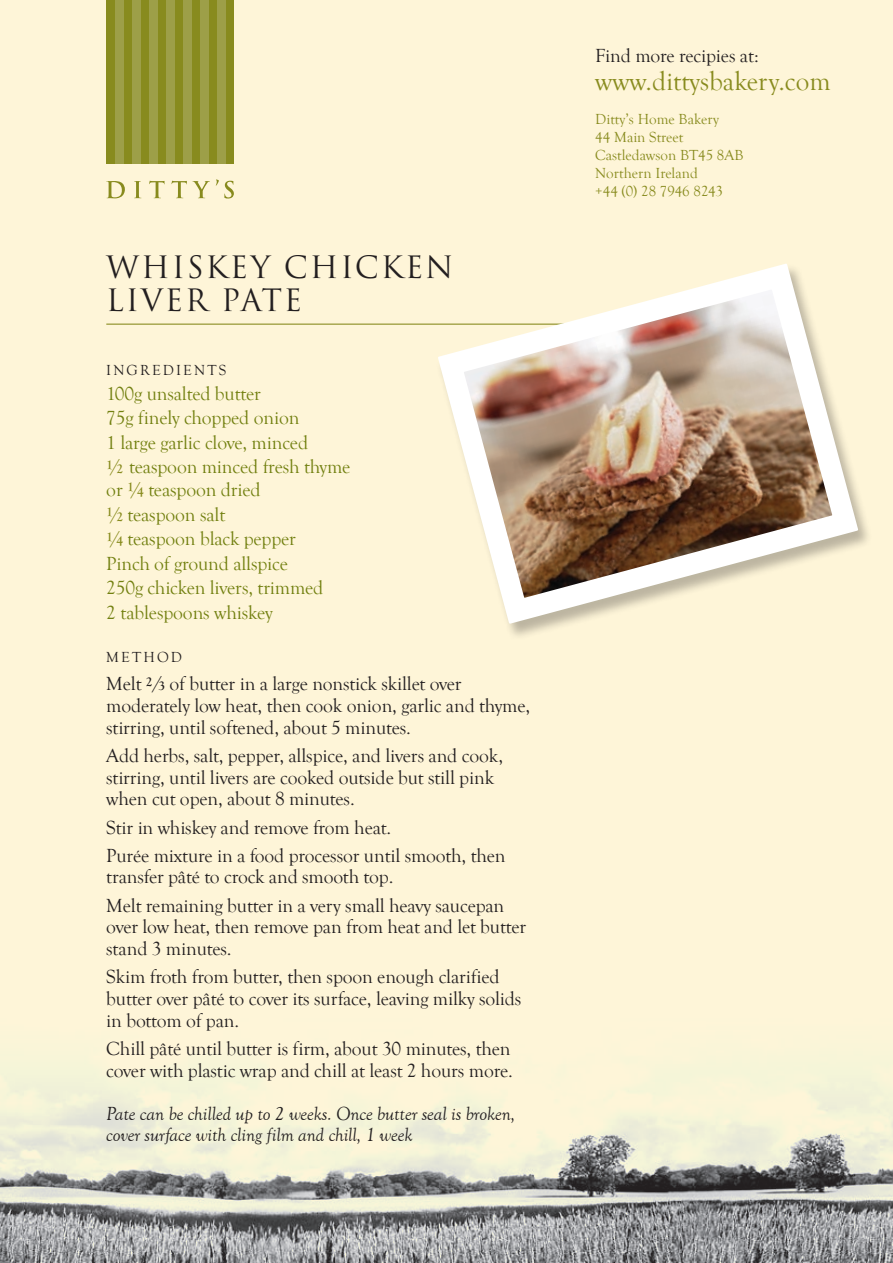
<style>
.page{position:relative;width:893px;height:1263px;background:#fef5d8}
.page>*{position:absolute;margin:0;border:0;box-sizing:border-box;transform-origin:0 0}
.t1{font:30px/33px "Trajan Pro";letter-spacing:.06em;color:#231f20}
.t2{font:27px "Goudy Old Style T";color:#888b1e}
.t3{font:19.5px/21.8px "Goudy Old Style T";letter-spacing:-.01em;color:#231f20}
.t4{font:19.5px/24.6px "Goudy Old Style T";letter-spacing:-.01em;color:#728010}
.t5{font:italic 19.5px/21.8px "Goudy Old Style T";letter-spacing:-.01em;color:#231f20}
.t6{font:15px/18px "Goudy Old Style T";color:#888b1e}
.t7{font:15px "Goudy Old Style T";letter-spacing:.145em;color:#231f20}
.s1{color:#888b1e}
.s2{font-weight:700;font-size:13.5px;color:#888b1e}
.s3{font-weight:700;font-size:13.5px}
</style>
<div class="page">
<img style="left:0;top:1073px;width:893px;height:190px">
<div style="left:106px;top:0;width:128px;height:164px;background:#888b1e"></div>
<div style="left:115px;top:0;width:8px;height:164px;background:#9d9f48"></div>
<div style="left:132px;top:0;width:8px;height:164px;background:#9d9f48"></div>
<div style="left:149px;top:0;width:8px;height:164px;background:#9d9f48"></div>
<div style="left:166px;top:0;width:8px;height:164px;background:#9d9f48"></div>
<div style="left:183px;top:0;width:8px;height:164px;background:#9d9f48"></div>
<div style="left:200px;top:0;width:8px;height:164px;background:#9d9f48"></div>
<div style="left:217px;top:0;width:8px;height:164px;background:#9d9f48"></div>
<svg style="left:106px;top:181px;width:19px;height:17px"></svg>
<svg style="left:134px;top:181px;width:7px;height:17px"></svg>
<svg style="left:149px;top:181px;width:16px;height:17px"></svg>
<svg style="left:172px;top:181px;width:38px;height:17px"></svg>
<svg style="left:216px;top:179px;width:18px;height:20px"></svg>
<hr style="left:106px;top:324px;width:681px;height:1px;background:#888b1e">
<div style="left:434px;top:261px;width:438px;height:379px;background:#fef5d8"></div>
<svg style="left:438px;top:264px;width:420px;height:360px"></svg>
<img style="left:464px;top:290px;width:368px;height:308px">
<h1 class="t1" style="left:106px;top:250px;width:349px">WHISKEY CHICKEN<br>LIVER PATE</h1>
<p class="t7" style="left:106px;top:362px;width:122px">Ingredients</p>
<p class="t4" style="left:106px;top:381px;width:246px">100g unsalted butter<br>75g finely chopped onion<br>1 large garlic clove, minced<br><sup>1</sup><span class="s1">/</span><span class="s2">2</span> teaspoon minced fresh thyme</p>
<p class="t4" style="left:106px;top:478px;width:219px">or <sup>1</sup><span class="s1">/</span><span class="s2">4</span> teaspoon dried<br><sup>1</sup><span class="s1">/</span><span class="s2">2</span> teaspoon salt<br><sup>1</sup><span class="s1">/</span><span class="s2">4</span> teaspoon black pepper<br>Pinch of ground allspice<br>250g chicken livers, trimmed<br>2 tablespoons whiskey</p>
<p class="t7" style="left:106px;top:649px;width:77px">Method</p>
<p class="t3" style="left:106px;top:673px;width:425px">Melt <sup>2</sup>/<span class="s3">3</span> of butter in a large nonstick skillet over moderately low heat, then cook onion, garlic and thyme, stirring, until softened, about 5 minutes.</p>
<p class="t3" style="left:106px;top:745px;width:398px">Add herbs, salt, pepper, allspice, and livers and cook, stirring, until livers are cooked outside but still pink when cut open, about 8 minutes.</p>
<p class="t3" style="left:106px;top:813px;width:401px;line-height:28px">Stir in whiskey and remove from heat.<br>Purée mixture in a food processor until smooth, then</p>
<p class="t3" style="left:106px;top:863px;width:400px;line-height:28px">transfer pâté to crock and smooth top.<br>Melt remaining butter in a very small heavy saucepan</p>
<p class="t3" style="left:106px;top:916px;width:421px">over low heat, then remove pan from heat and let butter stand 3 minutes.</p>
<p class="t3" style="left:106px;top:966px;width:417px">Skim froth from butter, then spoon enough clarified butter over pâté to cover its surface, leaving milky solids in bottom of pan.</p>
<p class="t3" style="left:106px;top:1038px;width:408px">Chill pâté until butter is firm, about 30 minutes, then cover with plastic wrap and chill at least 2 hours more.</p>
<p class="t5" style="left:106px;top:1103px;width:411px">Pate can be chilled up to 2 weeks. Once butter seal is broken, cover surface with cling film and chill, 1 week</p>
<p class="t3" style="left:595px;top:45px;width:165px">Find more recipies at:</p>
<h2 class="t2" style="left:595px;top:66px;width:237px">www.dittysbakery.com</h2>
<p class="t6" style="left:595px;top:110px;width:150px">Ditty’s Home Bakery<br>44 Main Street<br>Castledawson BT45 8AB<br>Northern Ireland<br>+44 (0) 28 7946 8243</p>
</div>
